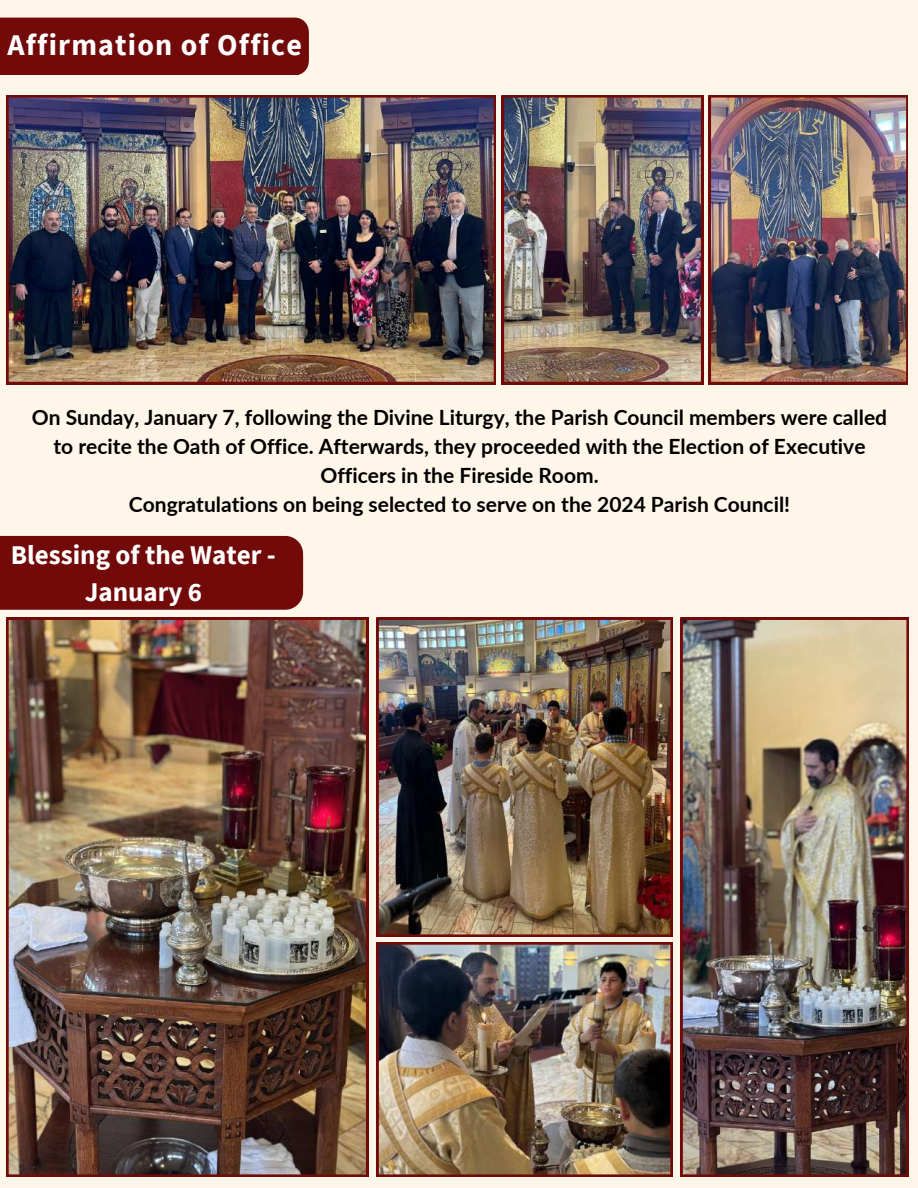
<style>
.page{position:relative;width:918px;height:1188px;background:#fff6ea}
.page>*{position:absolute;margin:0;border:0;box-sizing:border-box;transform-origin:0 0}
.t1{font:700 30px "Source Sans Pro";letter-spacing:.04em;color:#fff}
.t2{font:700 27px/37.2px "Source Sans Pro";color:#fff;text-align:center}
.t3{font:700 21px/29.2px "Lato";color:#000;text-align:center}
</style>
<div class="page">
<div style="left:0;top:18px;width:309px;height:57px;background:#720a0a"></div>
<img style="left:6px;top:95px;width:490px;height:289px">
<img style="left:502px;top:95px;width:201px;height:289px">
<img style="left:709px;top:95px;width:199px;height:289px">
<img style="left:377px;top:618px;width:296px;height:319px">
<div style="left:0;top:536px;width:303px;height:74px;background:#720a0a"></div>
<img style="left:6px;top:618px;width:362px;height:559px">
<img style="left:681px;top:618px;width:228px;height:559px">
<img style="left:377px;top:942px;width:296px;height:234px">
<h1 class="t1" style="left:8px;top:26px;width:296px">Affirmation of Office</h1>
<p class="t3" style="left:32px;top:402px;width:857px">On Sunday, January 7, following the Divine Liturgy, the Parish Council members were called to recite the Oath of Office. Afterwards, they proceeded with the Election of Executive Officers in the Fireside Room.<br>Congratulations on being selected to serve on the 2024 Parish Council!</p>
<p class="t2" style="left:11px;top:536px;width:267px">Blessing of the Water -<br>January 6</p>
</div>
